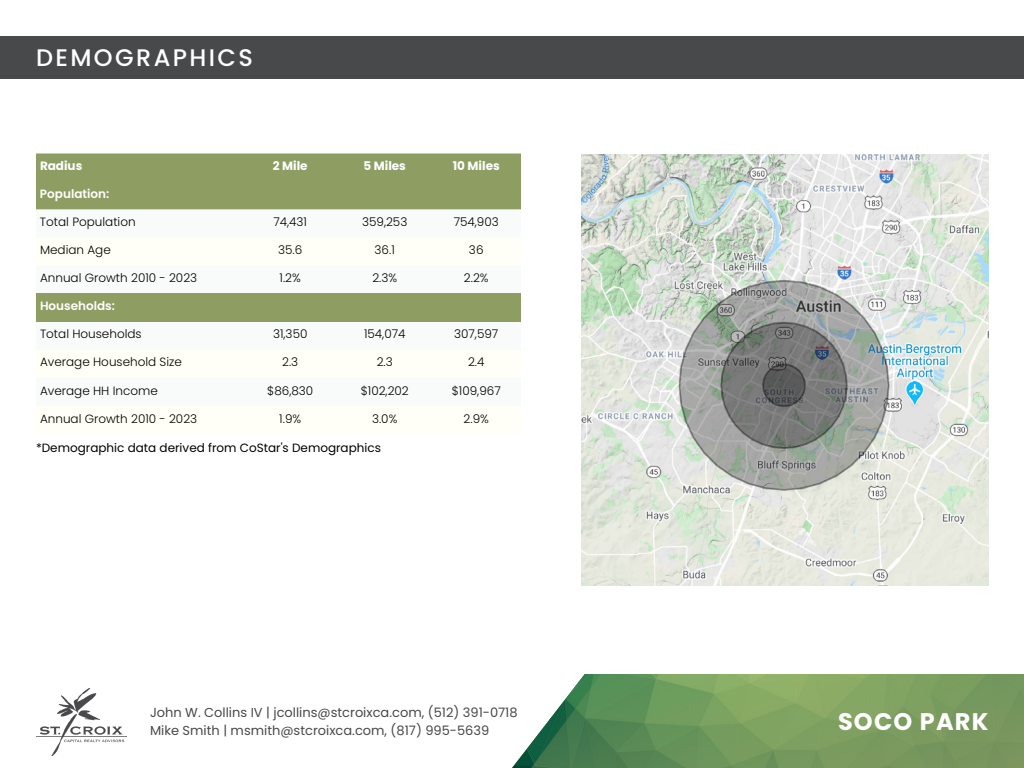
<style>
.page{position:relative;width:1024px;height:768px;background:#fff}
.page>*{position:absolute;margin:0;border:0;box-sizing:border-box;transform-origin:0 0}
.t1{font:500 24px "Poppins";letter-spacing:.1em;color:#fff}
.t2{font:700 24px "Poppins";letter-spacing:.05em;color:#fff}
.t3{font:13px "Poppins";color:#48494b}
.t4{font:300 12px "Poppins";color:#000}
.t5{font:12px "Poppins";color:#000}
.t6{font:700 12px "Poppins";color:#fff}
.t7{font:600 12px "Poppins";color:#fff}
</style>
<div class="page">
<img style="left:512px;top:743px;width:19px;height:25px">
<svg style="left:531px;top:674px;width:493px;height:94px;background:#759c62"></svg>
<img style="left:36px;top:689px;width:91px;height:67px">
<div style="left:0;top:36px;width:1024px;height:42px;background:#48494b"></div>
<img style="left:581px;top:154px;width:407px;height:432px">
<div style="left:36px;top:154px;width:485px;height:56px;background:#8e9e63"></div>
<svg style="left:36px;top:293px;width:485px;height:1px"></svg>
<div style="left:36px;top:294px;width:485px;height:28px;background:#8e9e63"></div>
<p class="t1" style="left:36px;top:44px;width:219px">DEMOGRAPHICS</p>
<p class="t6" style="left:40px;top:159px;width:44px">Radius</p>
<p class="t6" style="left:273px;top:159px;width:36px">2 Mile</p>
<p class="t6" style="left:363px;top:159px;width:44px">5 Miles</p>
<p class="t6" style="left:453px;top:159px;width:49px">10 Miles</p>
<p class="t7" style="left:40px;top:187px;width:71px">Population:</p>
<p class="t4" style="left:40px;top:215px;width:97px">Total Population</p>
<p class="t4" style="left:273px;top:215px;width:35px">74,431</p>
<p class="t4" style="left:362px;top:215px;width:47px">359,253</p>
<p class="t4" style="left:454px;top:215px;width:47px">754,903</p>
<p class="t4" style="left:40px;top:243px;width:72px">Median Age</p>
<p class="t4" style="left:278px;top:243px;width:26px">35.6</p>
<p class="t4" style="left:375px;top:243px;width:22px">36.1</p>
<p class="t4" style="left:469px;top:243px;width:16px">36</p>
<p class="t4" style="left:40px;top:271px;width:159px">Annual Growth 2010 - 2023</p>
<p class="t4" style="left:280px;top:271px;width:23px">1.2%</p>
<p class="t4" style="left:372px;top:271px;width:26px">2.3%</p>
<p class="t4" style="left:464px;top:271px;width:26px">2.2%</p>
<p class="t7" style="left:40px;top:299px;width:76px">Households:</p>
<p class="t4" style="left:40px;top:327px;width:103px">Total Households</p>
<p class="t4" style="left:273px;top:327px;width:36px">31,350</p>
<p class="t4" style="left:364px;top:327px;width:43px">154,074</p>
<p class="t4" style="left:454px;top:327px;width:46px">307,597</p>
<p class="t4" style="left:40px;top:355px;width:143px">Average Household Size</p>
<p class="t4" style="left:282px;top:355px;width:18px">2.3</p>
<p class="t4" style="left:377px;top:355px;width:18px">2.3</p>
<p class="t4" style="left:468px;top:355px;width:18px">2.4</p>
<p class="t4" style="left:40px;top:383px;width:119px">Average HH Income</p>
<p class="t4" style="left:267px;top:383px;width:48px">$86,830</p>
<p class="t4" style="left:361px;top:383px;width:50px">$102,202</p>
<p class="t4" style="left:452px;top:383px;width:51px">$109,967</p>
<p class="t4" style="left:40px;top:411px;width:159px">Annual Growth 2010 - 2023</p>
<p class="t4" style="left:279px;top:411px;width:23px">1.9%</p>
<p class="t4" style="left:372px;top:411px;width:27px">3.0%</p>
<p class="t4" style="left:464px;top:411px;width:27px">2.9%</p>
<p class="t5" style="left:36px;top:440px;width:347px">*Demographic data derived from CoStar's Demographics</p>
<p class="t3" style="left:150px;top:705px;width:369px">John W. Collins IV | jcollins@stcroixca.com, (512) 391-0718</p>
<p class="t3" style="left:150px;top:723px;width:341px">Mike Smith | msmith@stcroixca.com, (817) 995-5639</p>
<p class="t2" style="left:838px;top:708px;width:152px">SOCO PARK</p>
</div>
